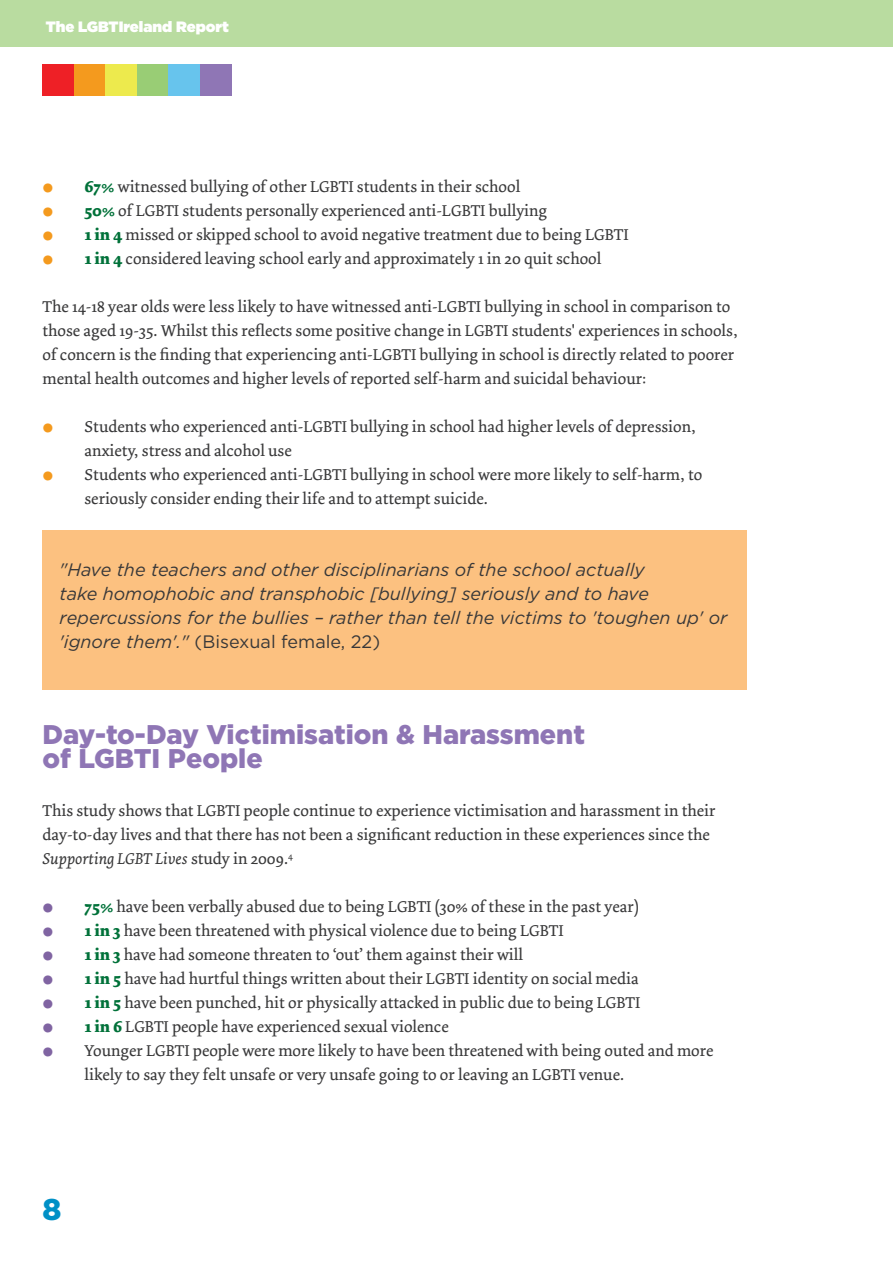
<style>
.page{position:relative;width:893px;height:1263px;background:#fff}
.page>*{position:absolute;margin:0;border:0;box-sizing:border-box;transform-origin:0 0}
.Bullet_list_-_level{font:700 48px "AG Book Rounded Std";color:#8064a2}
.Bullet_list_-_level-2{font:700 48px "AG Book Rounded Std";color:#f49a1e}
.t1{font:900 30px "Gotham HTF";color:#0090c6}
.t2{font:900 27px/24px "Gotham HTF";color:#8f76b5}
.Paragraph_-_without{font:italic 18px/24px "Gotham HTF";color:#383839}
.Bullet_list_-_level-3{font:16.5px/24px "Dolly";color:#383839}
.Paragraph_-_without-2{font:16.5px/24px "Dolly";color:#383839}
.t3{font:900 15px "Gotham HTF";color:#fff}
.s1{font-weight:700;color:#007139}
.s2{font-style:normal}
.s3{font-style:italic}
</style>
<div class="page">
<div style="left:43px;top:64px;width:31px;height:32px;background:#ee2026"></div>
<div style="left:74px;top:64px;width:32px;height:32px;background:#f49a1e"></div>
<div style="left:106px;top:64px;width:31px;height:32px;background:#edea4d"></div>
<div style="left:137px;top:64px;width:32px;height:32px;background:#99cd75"></div>
<div style="left:169px;top:64px;width:31px;height:32px;background:#67c4ed"></div>
<div style="left:200px;top:64px;width:32px;height:32px;background:#8f76b5"></div>
<div style="left:0;top:0;width:893px;height:47px;background:#b9dca0"></div>
<div style="left:43px;top:531px;width:704px;height:159px;background:#fcc180"></div>
<p class="t3" style="left:46px;top:18px;width:185px">The LGBTIreland Report</p>
<p class="Bullet_list_-_level-2" style="left:43px;top:148px;width:12px">.</p>
<p class="Bullet_list_-_level-3" style="left:85px;top:175px;width:437px"><span class="s1">67%</span> witnessed bullying of other LGBTI students in their school</p>
<p class="Bullet_list_-_level-2" style="left:43px;top:172px;width:12px">.</p>
<p class="Bullet_list_-_level-3" style="left:85px;top:199px;width:464px"><span class="s1">50%</span> of LGBTI students personally experienced anti-LGBTI bullying</p>
<p class="Bullet_list_-_level-2" style="left:43px;top:196px;width:12px">.</p>
<p class="Bullet_list_-_level-3" style="left:85px;top:223px;width:546px"><span class="s1">1 in 4</span> missed or skipped school to avoid negative treatment due to being LGBTI</p>
<p class="Bullet_list_-_level-2" style="left:43px;top:220px;width:12px">.</p>
<p class="Bullet_list_-_level-3" style="left:85px;top:247px;width:518px"><span class="s1">1 in 4</span> considered leaving school early and approximately 1 in 20 quit school</p>
<p class="Paragraph_-_without-2" style="left:43px;top:295px;width:697px">The 14-18 year olds were less likely to have witnessed anti-LGBTI bullying in school in comparison to those aged 19-35. Whilst this reflects some positive change in LGBTI students' experiences in schools, of concern is the finding that experiencing anti-LGBTI bullying in school is directly related to poorer mental health outcomes and higher levels of reported self-harm and suicidal behaviour:</p>
<p class="Bullet_list_-_level-2" style="left:43px;top:388px;width:12px">.</p>
<p class="Bullet_list_-_level-3" style="left:85px;top:415px;width:613px">Students who experienced anti-LGBTI bullying in school had higher levels of depression, anxiety, stress and alcohol use</p>
<p class="Bullet_list_-_level-2" style="left:43px;top:436px;width:12px">.</p>
<p class="Bullet_list_-_level-3" style="left:85px;top:463px;width:619px">Students who experienced anti-LGBTI bullying in school were more likely to self-harm, to seriously consider ending their life and to attempt suicide.</p>
<p class="Paragraph_-_without" style="left:60px;top:558px;width:669px">"Have the teachers and other disciplinarians of the school actually<br>take homophobic and transphobic [bullying] seriously and to have repercussions for the bullies – rather than tell the victims to 'toughen up' or 'ignore them'." <span class="s2">(Bisexual female, 22)</span></p>
<p class="t2" style="left:43px;top:722px;width:544px">Day-to-Day Victimisation &amp; Harassment of LGBTI People</p>
<p class="Paragraph_-_without-2" style="left:43px;top:799px;width:674px">This study shows that LGBTI people continue to experience victimisation and harassment in their day-to-day lives and that there has not been a significant reduction in these experiences since the<br><span class="s3">Supporting LGBT Lives</span> study in 2009.<sup>4</sup></p>
<p class="Bullet_list_-_level" style="left:43px;top:868px;width:12px">.</p>
<p class="Bullet_list_-_level-3" style="left:85px;top:895px;width:556px"><span class="s1">75%</span> have been verbally abused due to being LGBTI (30% of these in the past year)</p>
<p class="Bullet_list_-_level" style="left:43px;top:892px;width:12px">.</p>
<p class="Bullet_list_-_level-3" style="left:85px;top:919px;width:481px"><span class="s1">1 in 3</span> have been threatened with physical violence due to being LGBTI</p>
<p class="Bullet_list_-_level" style="left:43px;top:916px;width:12px">.</p>
<p class="Bullet_list_-_level-3" style="left:85px;top:943px;width:440px"><span class="s1">1 in 3</span> have had someone threaten to ‘out’ them against their will</p>
<p class="Bullet_list_-_level" style="left:43px;top:940px;width:12px">.</p>
<p class="Bullet_list_-_level-3" style="left:85px;top:967px;width:556px"><span class="s1">1 in 5</span> have had hurtful things written about their LGBTI identity on social media</p>
<p class="Bullet_list_-_level" style="left:43px;top:964px;width:12px">.</p>
<p class="Bullet_list_-_level-3" style="left:85px;top:991px;width:557px"><span class="s1">1 in 5</span> have been punched, hit or physically attacked in public due to being LGBTI</p>
<p class="Bullet_list_-_level" style="left:43px;top:988px;width:12px">.</p>
<p class="Bullet_list_-_level-3" style="left:85px;top:1015px;width:366px"><span class="s1">1 in 6</span> LGBTI people have experienced sexual violence</p>
<p class="Bullet_list_-_level" style="left:43px;top:1012px;width:12px">.</p>
<p class="Bullet_list_-_level-3" style="left:85px;top:1039px;width:630px">Younger LGBTI people were more likely to have been threatened with being outed and more likely to say they felt unsafe or very unsafe going to or leaving an LGBTI venue.</p>
<p class="t1" style="left:43px;top:1192px;width:20px">8</p>
</div>
